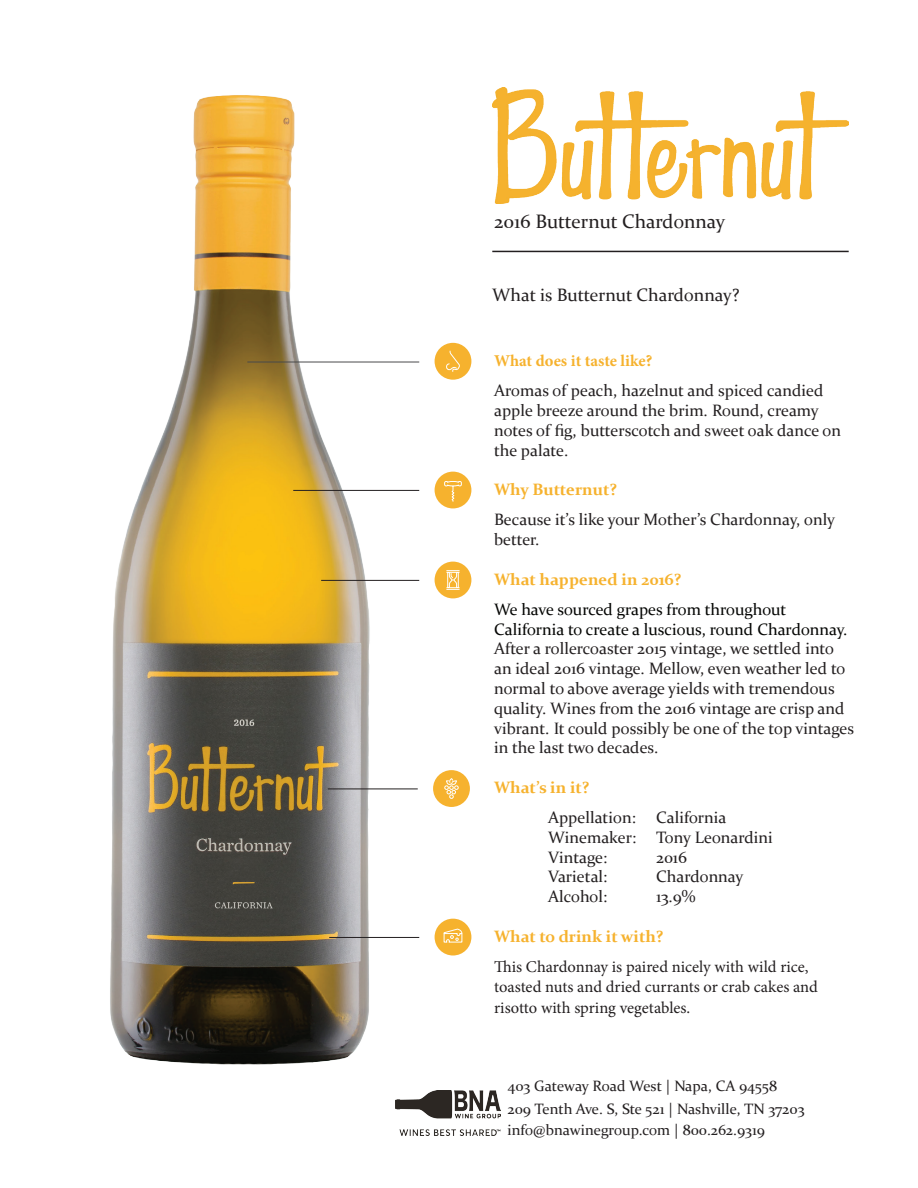
<style>
.page{position:relative;width:918px;height:1188px;background:#fff}
.page>*{position:absolute;margin:0;border:0;box-sizing:border-box;transform-origin:0 0}
.t1{font:19.5px "Constantia";color:#231f20}
.t2{font:18px "Constantia";color:#231f20}
.t3{font:16.5px/19.8px "Constantia";color:#231f20}
.t4{font:16.5px/19.8px "Minion Pro";color:#231f20}
.t5{font:16.5px/19.8px "Constantia";color:#040503}
.t6{font:700 16.5px "Constantia";color:#f6b22e}
.t7{font:700 16.5px "Minion Pro";color:#f6b22e}
.t8{font:15px/22px "Constantia";color:#231f20}
</style>
<div class="page">
<hr style="left:492px;top:251px;width:357px;height:1px;background:#231f20">
<img style="left:395px;top:1091px;width:105px;height:44px">
<div style="left:435px;top:343px;width:36px;height:37px;background:#f6b22e;border-radius:50%"></div>
<svg style="left:446px;top:350px;width:14px;height:22px"></svg>
<div style="left:435px;top:472px;width:36px;height:36px;background:#f6b22e;border-radius:50%"></div>
<svg style="left:444px;top:481px;width:18px;height:21px"></svg>
<div style="left:435px;top:562px;width:36px;height:36px;background:#f6b22e;border-radius:50%"></div>
<svg style="left:446px;top:570px;width:14px;height:20px"></svg>
<div style="left:433px;top:770px;width:37px;height:37px;background:#f6b22e;border-radius:50%"></div>
<svg style="left:444px;top:779px;width:15px;height:20px"></svg>
<div style="left:435px;top:919px;width:36px;height:37px;background:#f6b22e;border-radius:50%"></div>
<svg style="left:443px;top:928px;width:20px;height:15px"></svg>
<img style="left:110px;top:95px;width:281px;height:970px">
<hr style="left:293px;top:490px;width:126px;height:1px;background:#231f20">
<hr style="left:247px;top:362px;width:172px;height:1px;background:#494a4b">
<hr style="left:321px;top:580px;width:98px;height:1px;background:#231f20">
<hr style="left:328px;top:789px;width:90px;height:1px;background:#231f20">
<hr style="left:329px;top:937px;width:90px;height:1px;background:#231f20">
<img style="left:493px;top:87px;width:356px;height:117px">
<p class="t1" style="left:494px;top:208px;width:233px">2016 Butternut Chardonnay</p>
<p class="t2" style="left:492px;top:283px;width:249px">What is Butternut Chardonnay?</p>
<p class="t7" style="left:494px;top:349px;width:160px">What does it taste like?</p>
<p class="t3" style="left:494px;top:380px;width:349px">Aromas of peach, hazelnut and spiced candied apple breeze around the brim. Round, creamy notes of fig, butterscotch and sweet oak dance on the palate.</p>
<p class="t6" style="left:494px;top:478px;width:124px">Why Butternut?</p>
<p class="t3" style="left:494px;top:509px;width:342px">Because it’s like your Mother’s Chardonnay, only better.</p>
<p class="t6" style="left:494px;top:568px;width:189px">What happened in 2016?</p>
<p class="t5" style="left:494px;top:599px;width:355px">We have sourced grapes from throughout<br>California to create a luscious, round Chardonnay.</p>
<p class="t3" style="left:494px;top:638px;width:361px">After a rollercoaster 2015 vintage, we settled into an ideal 2016 vintage. Mellow, even weather led to normal to above average yields with tremendous quality. Wines from the 2016 vintage are crisp and vibrant. It could possibly be one of the top vintages in the last two decades.</p>
<p class="t6" style="left:494px;top:776px;width:97px">What’s in it?</p>
<p class="t3" style="left:548px;top:807px;width:226px">Appellation: California<br>Winemaker: Tony Leonardini<br>Vintage:</p>
<p class="t3" style="left:656px;top:846px;width:32px">2016</p>
<p class="t3" style="left:548px;top:866px;width:61px">Varietal:</p>
<p class="t3" style="left:656px;top:866px;width:89px">Chardonnay</p>
<p class="t3" style="left:548px;top:886px;width:61px">Alcohol:</p>
<p class="t3" style="left:656px;top:886px;width:41px">13.9%</p>
<p class="t6" style="left:494px;top:925px;width:171px">What to drink it with?</p>
<p class="t4" style="left:494px;top:957px;width:325px">This Chardonnay is paired nicely with wild rice, toasted nuts and dried currants or crab cakes and</p>
<p class="t4" style="left:494px;top:998px;width:198px">risotto with spring vegetables.</p>
<p class="t8" style="left:508px;top:1074px;width:298px">403 Gateway Road West | Napa, CA 94558<br>209 Tenth Ave. S, Ste 521 | Nashville, TN 37203 info@bnawinegroup.com | 800.262.9319</p>
</div>
